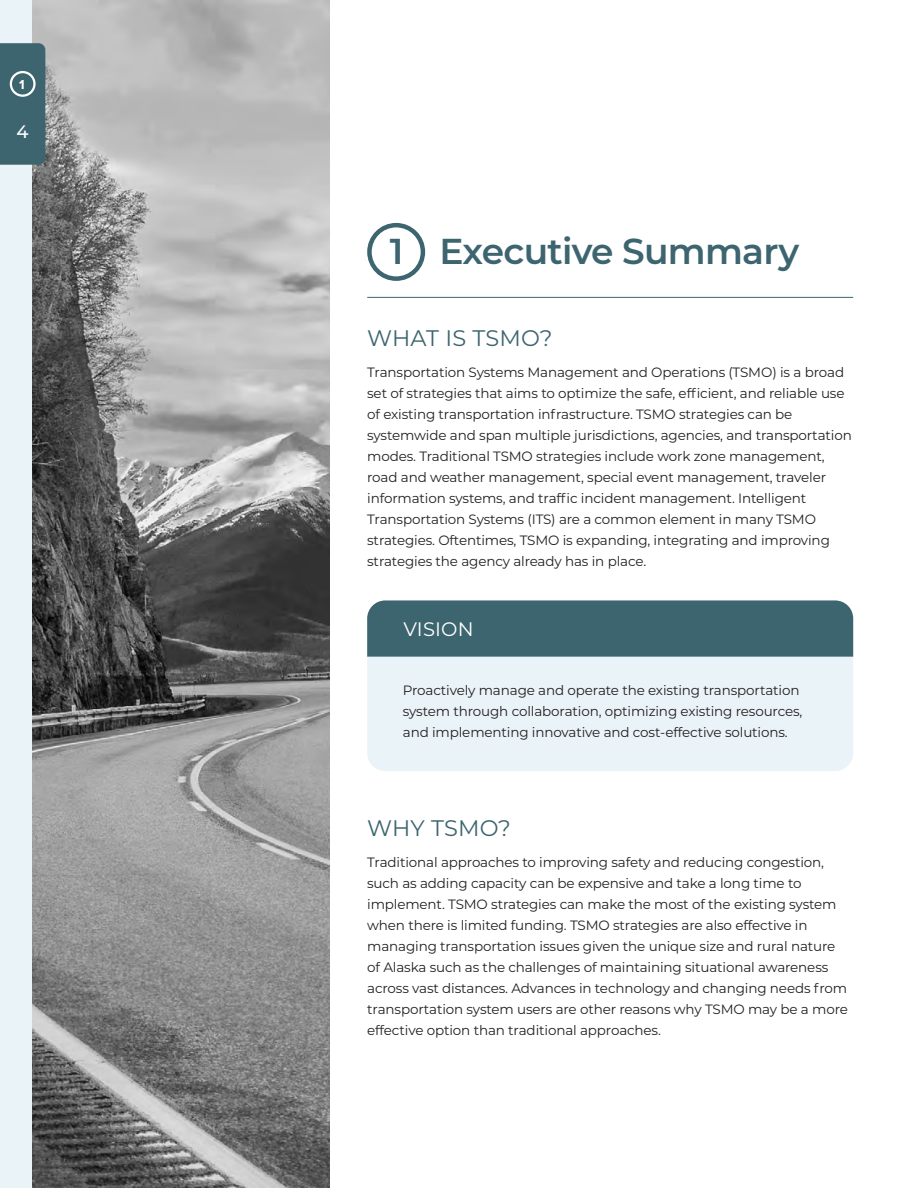
<style>
.page{position:relative;width:918px;height:1188px;background:#fff}
.page>*{position:absolute;margin:0;border:0;box-sizing:border-box;transform-origin:0 0}
.Chapter_Heading_-_H1{font:600 36px "Montserrat";letter-spacing:-.02em;color:#3d656f}
.Chapter_Number_-_A{font:600 36px "Montserrat";color:#3d656f}
.Heading_2_-_H2{font:22.5px "Montserrat";letter-spacing:.01em;color:#3d656f}
.Callout_Heading{font:19.5px "Montserrat";letter-spacing:.01em;color:#fff}
.Page_Number_-_P{font:500 18px "Montserrat";color:#fff}
.Body_-_P{font:13.5px/21px "Montserrat";letter-spacing:-.01em;color:#231f20}
.Body_-_P-2{font:700 13.5px "Proxima Nova";color:#fff}
</style>
<div class="page">
<div style="left:0;top:0;width:32px;height:1188px;background:#eaf3f8"></div>
<svg style="left:32px;top:0;width:297px;height:84px;background:#b9b9b9"></svg>
<svg style="left:32px;top:84px;width:297px;height:1104px;background:#888"></svg>
<div style="left:0;top:43px;width:45px;height:122px;background:#3d656f"></div>
<div style="left:10px;top:71px;width:26px;height:26px;border:2px solid #fff;border-radius:50%"></div>
<hr style="left:367px;top:297px;width:486px;height:1px;background:#3d656f">
<div style="left:367px;top:223px;width:58px;height:58px;border:4px solid #3d656f;border-radius:50%"></div>
<div style="left:367px;top:600px;width:486px;height:171px;background:#eaf3f8;border-radius:18px"></div>
<div style="left:367px;top:600px;width:486px;height:57px;background:#3d656f"></div>
<p class="Body_-_P-2" style="left:19px;top:74px;width:7px">1</p>
<p class="Page_Number_-_P" style="left:17px;top:119px;width:14px">4</p>
<p class="Chapter_Number_-_A" style="left:390px;top:226px;width:15px">1</p>
<h1 class="Chapter_Heading_-_H1" style="left:440px;top:226px;width:361px">Executive Summary</h1>
<h2 class="Heading_2_-_H2" style="left:367px;top:322px;width:187px">WHAT IS TSMO?</h2>
<p class="Body_-_P" style="left:367px;top:361px;width:486px">Transportation Systems Management and Operations (TSMO) is a broad set of strategies that aims to optimize the safe, efficient, and reliable use of existing transportation infrastructure. TSMO strategies can be systemwide and span multiple jurisdictions, agencies, and transportation modes. Traditional TSMO strategies include work zone management, road and weather management, special event management, traveler information systems, and traffic incident management. Intelligent Transportation Systems (ITS) are a common element in many TSMO strategies. Oftentimes, TSMO is expanding, integrating and improving strategies the agency already has in place.</p>
<p class="Callout_Heading" style="left:403px;top:616px;width:72px">VISION</p>
<p class="Body_-_P" style="left:403px;top:679px;width:401px">Proactively manage and operate the existing transportation system through collaboration, optimizing existing resources, and implementing innovative and cost-effective solutions.</p>
<h2 class="Heading_2_-_H2" style="left:367px;top:812px;width:145px">WHY TSMO?</h2>
<p class="Body_-_P" style="left:367px;top:851px;width:482px">Traditional approaches to improving safety and reducing congestion, such as adding capacity can be expensive and take a long time to implement. TSMO strategies can make the most of the existing system when there is limited funding. TSMO strategies are also effective in managing transportation issues given the unique size and rural nature of Alaska such as the challenges of maintaining situational awareness across vast distances. Advances in technology and changing needs from transportation system users are other reasons why TSMO may be a more effective option than traditional approaches.</p>
</div>
